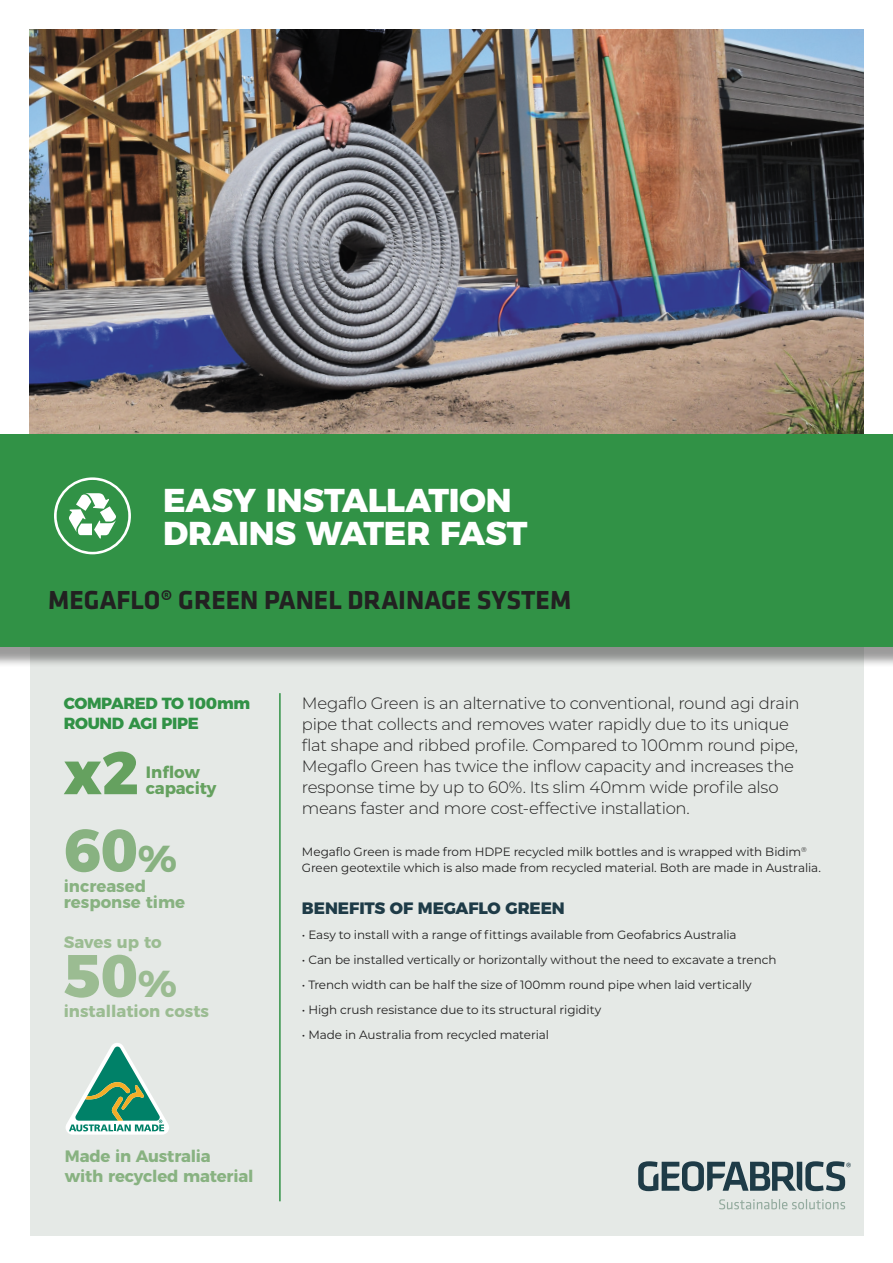
<style>
.page{position:relative;width:893px;height:1263px;background:#fff}
.page>*{position:absolute;margin:0;border:0;box-sizing:border-box;transform-origin:0 0}
.t1{font:800 60px "Montserrat";color:#88b281}
.t2{font:800 60px "Montserrat";color:#9bbc92}
.t3{font:800 60px "Montserrat";color:#65a15f}
.Case_Study_Heading{font:800 33px/33px "Montserrat";letter-spacing:-.005em;color:#fff}
.t4{font:700 27px "Klavika";color:#222121}
.Case_Study_Body_Text{font:300 16.5px/21px "Montserrat";letter-spacing:-.02em;color:#222121}
.t5{font:700 16.5px/16.5px "Montserrat";letter-spacing:-.01em;color:#88b281}
.t6{font:700 16.5px "Montserrat";color:#9bbc92}
.Case_Study_Body_Text-2{font:800 16.5px "Montserrat";color:#1e3b47}
.t7{font:700 16.5px/16.5px "Montserrat";letter-spacing:-.01em;color:#65a15f}
.t8{font:800 16.2px/19.5px "Montserrat";letter-spacing:-.02em;color:#319246}
.Case_Study_Body_Text-3{font:12px/16.5px "Montserrat";letter-spacing:-.005em;color:#222121}
.s1{font-size:37.5px}
</style>
<div class="page">
<div style="left:30px;top:516px;width:833px;height:719px;background:#e5e9e6"></div>
<svg style="left:638px;top:1161px;width:213px;height:30px"></svg>
<svg style="left:719px;top:1199px;width:126px;height:10px"></svg>
<hr style="left:279px;top:693px;width:2px;height:508px;background:#319246">
<svg style="left:66px;top:1043px;width:103px;height:92px"></svg>
<img style="left:30px;top:30px;width:833px;height:404px">
<div style="left:0;top:438px;width:893px;height:229px;background:#222121;opacity:.45"></div>
<div style="left:0;top:434px;width:893px;height:212px;background:#319246"></div>
<svg style="left:54px;top:477px;width:77px;height:77px"></svg>
<p class="Case_Study_Heading" style="left:163px;top:481px;width:366px">EASY INSTALLATION<br>DRAINS WATER FAST</p>
<p class="t4" style="left:48px;top:585px;width:524px">MEGAFLO® GREEN PANEL DRAINAGE SYSTEM</p>
<p class="t8" style="left:64px;top:692px;width:188px">COMPARED TO 100mm<br>ROUND AGI PIPE</p>
<p class="t3" style="left:64px;top:723px;width:76px">x2</p>
<p class="t1" style="left:64px;top:801px;width:115px">60<span class="s1">%</span></p>
<p class="t5" style="left:64px;top:876px;width:123px">increased response time</p>
<p class="t6" style="left:64px;top:928px;width:99px">Saves up to</p>
<p class="t2" style="left:64px;top:926px;width:115px">50<span class="s1">%</span></p>
<p class="t6" style="left:64px;top:997px;width:147px">installation costs</p>
<p class="t7" style="left:146px;top:762px;width:72px">Inflow capacity</p>
<p class="t5" style="left:65px;top:1145px;width:190px;line-height:19.5px">Made in Australia<br>with recycled material</p>
<p class="Case_Study_Body_Text" style="left:302px;top:692px;width:499px">Megaflo Green is an alternative to conventional, round agi drain pipe that collects and removes water rapidly due to its unique flat shape and ribbed profile. Compared to 100mm round pipe, Megaflo Green has twice the inflow capacity and increases the response time by up to 60%. Its slim 40mm wide profile also means faster and more cost-effective installation.</p>
<p class="Case_Study_Body_Text-3" style="left:302px;top:843px;width:520px">Megaflo Green is made from HDPE recycled milk bottles and is wrapped with Bidim<sup>®<br></sup>Green geotextile which is also made from recycled material. Both are made in Australia.</p>
<p class="Case_Study_Body_Text-2" style="left:302px;top:894px;width:264px">BENEFITS OF MEGAFLO GREEN</p>
<p class="Case_Study_Body_Text-3" style="left:302px;top:926px;width:436px">• Easy to install with a range of fittings available from Geofabrics Australia</p>
<p class="Case_Study_Body_Text-3" style="left:302px;top:951px;width:476px">• Can be installed vertically or horizontally without the need to excavate a trench</p>
<p class="Case_Study_Body_Text-3" style="left:302px;top:976px;width:451px">• Trench width can be half the size of 100mm round pipe when laid vertically</p>
<p class="Case_Study_Body_Text-3" style="left:302px;top:1001px;width:301px">• High crush resistance due to its structural rigidity</p>
<p class="Case_Study_Body_Text-3" style="left:302px;top:1026px;width:249px">• Made in Australia from recycled material</p>
</div>
